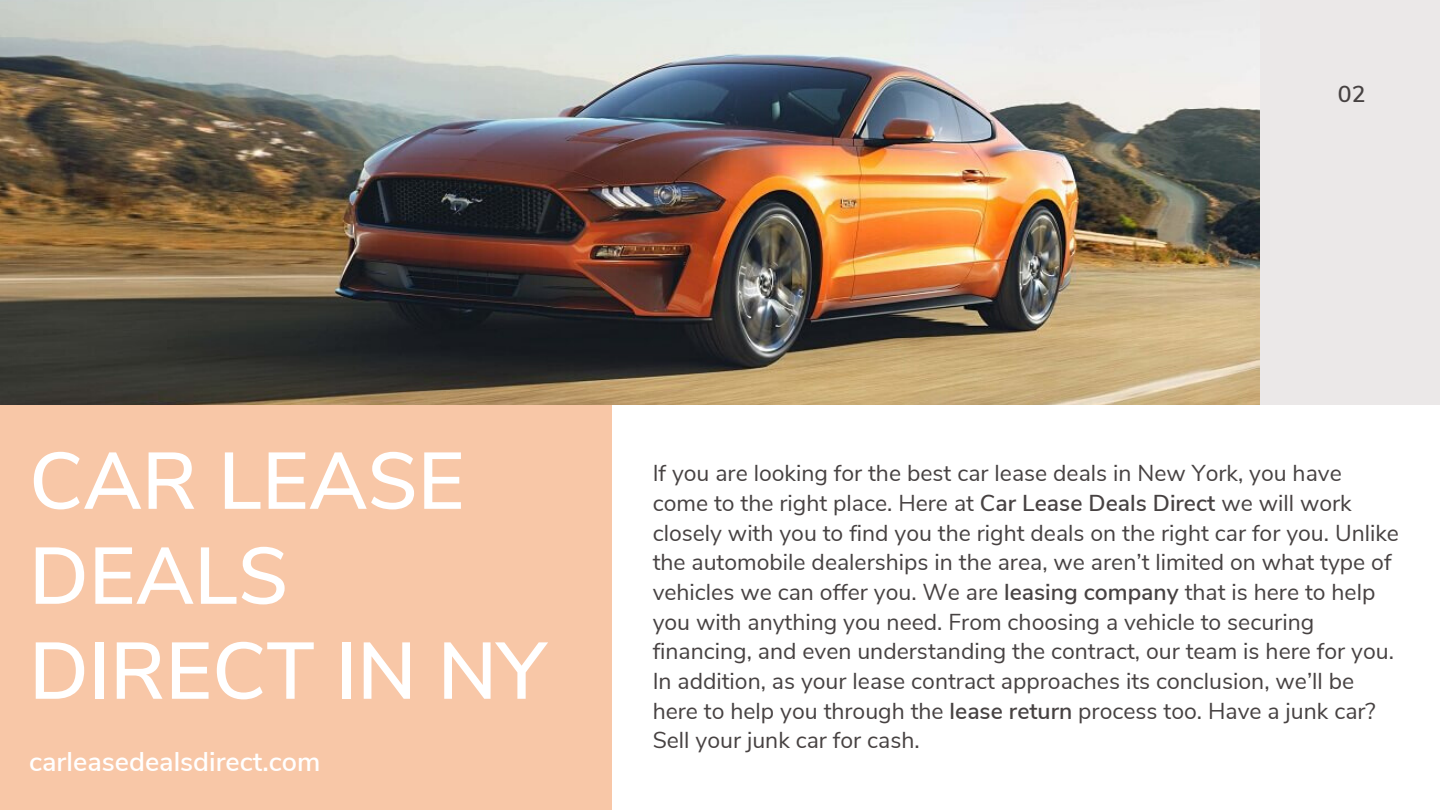
<style>
.page{position:relative;width:1440px;height:810px;background:#ebe8e8}
.page>*{position:absolute;margin:0;border:0;box-sizing:border-box;transform-origin:0 0}
.t1{font:600 80px/95px "Nunito Sans";color:#fff}
.t2{font:600 27px "Nunito Sans";color:#fff}
.t3{font:23px/29.7px "Nunito Sans";color:#474242}
.t4{font:600 23px "Nunito Sans";color:#474242}
.s1{font-weight:600}
</style>
<div class="page">
<img style="left:0;top:0;width:1259px;height:405px">
<div style="left:0;top:405px;width:613px;height:405px;background:#f8c7a7"></div>
<div style="left:613px;top:405px;width:827px;height:405px;background:#fff"></div>
<p class="t4" style="left:1338px;top:79px;width:29px">02</p>
<h1 class="t1" style="left:29px;top:435px;width:518px">CAR LEASE<br>DEALS<br>DIRECT IN NY</h1>
<p class="t2" style="left:29px;top:744px;width:293px">carleasedealsdirect.com</p>
<p class="t3" style="left:653px;top:459px;width:748px">If you are looking for the best car lease deals in New York, you have come to the right place. Here at <span class="s1">Car Lease Deals Direct</span> we will work closely with you to find you the right deals on the right car for you. Unlike the automobile dealerships in the area, we aren’t limited on what type of vehicles we can offer you. We are <span class="s1">leasing company</span> that is here to help you with anything you need. From choosing a vehicle to securing financing, and even understanding the contract, our team is here for you.<br>In addition, as your lease contract approaches its conclusion, we’ll be here to help you through the <span class="s1">lease return</span> process too. Have a junk car?<br>Sell your junk car for cash.</p>
</div>
